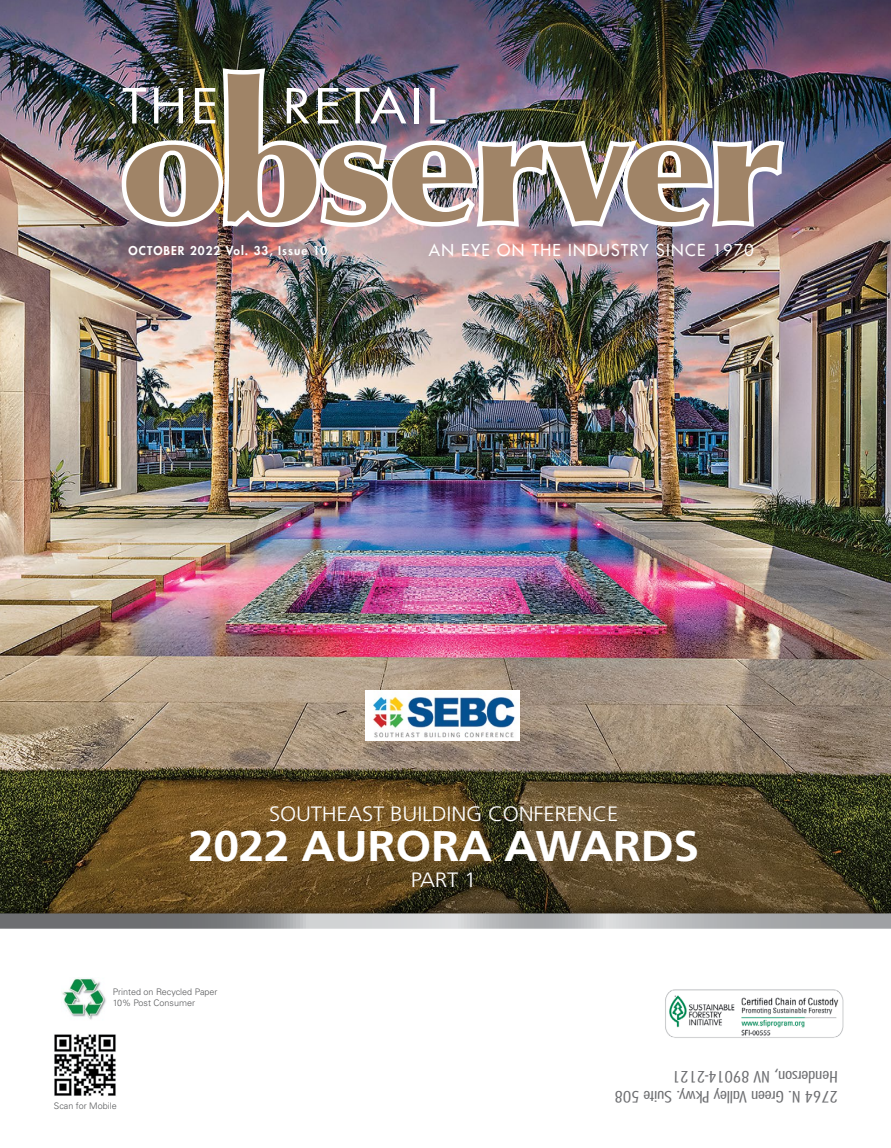
<style>
.page{position:relative;width:891px;height:1148px;background:#fff}
.page>*{position:absolute;margin:0;border:0;box-sizing:border-box;transform-origin:0 0}
.t1{font:47.1px "Futura";letter-spacing:.065em;color:#fff;scale:1.11 1}
.t2{font:700 42.9px "Frutiger";letter-spacing:-.01em;color:#fff;scale:1.08 1}
.t3{font:300 20.85px "Frutiger";letter-spacing:-.01em;color:#fff;scale:1.08 1}
.t4{font:16.05px "Futura";letter-spacing:.085em;color:#fff}
.t5{font:italic 300 condensed 15.3px "Futura";letter-spacing:-.01em;color:#6d6e71;scale:1.33 1}
.t6{font:800 11.85px "Futura";letter-spacing:.085em;color:#fff}
.t7{font:300 9px "Univers";color:#58595b}
</style>
<div class="page">
<img style="left:665px;top:989px;width:179px;height:49px">
<img style="left:61px;top:977px;width:45px;height:43px">
<img style="left:54px;top:1034px;width:62px;height:62px">
<img style="left:0;top:0;width:891px;height:904px">
<div style="left:0;top:904px;width:891px;height:24px;background:#000;opacity:.28"></div>
<svg style="left:0;top:913px;width:891px;height:15px;background:#a1a3a4"></svg>
<img style="left:119px;top:65px;width:668px;height:165px">
<img style="left:365px;top:690px;width:155px;height:50px">
<p class="t1" style="left:122px;top:74px;width:89px">THE</p>
<p class="t1" style="left:283px;top:74px;width:148px">RETAIL</p>
<p class="t6" style="left:129px;top:243px;width:200px">OCTOBER 2022 Vol. 33, Issue 10</p>
<p class="t4" style="left:429px;top:239px;width:326px">AN EYE ON THE INDUSTRY SINCE 1970</p>
<p class="t3" style="left:269px;top:801px;width:325px">SOUTHEAST BUILDING CONFERENCE</p>
<p class="t2" style="left:188px;top:821px;width:475px">2022 AURORA AWARDS</p>
<p class="t3" style="left:411px;top:867px;width:63px">PART 1</p>
<p class="t7" style="left:113px;top:986px;width:106px">Printed on Recycled Paper</p>
<p class="t7" style="left:113px;top:997px;width:84px">10% Post Consumer</p>
<p class="t7" style="left:54px;top:1100px;width:64px">Scan for Mobile</p>
<p class="t5" style="left:838px;top:1086px;width:129px;rotate:-180deg">Henderson,NV 89014-2121</p>
<p class="t5" style="left:838px;top:1106px;width:169px;rotate:-180deg">2764 N.Green Valley Pkwy.Suite 508</p>
</div>
